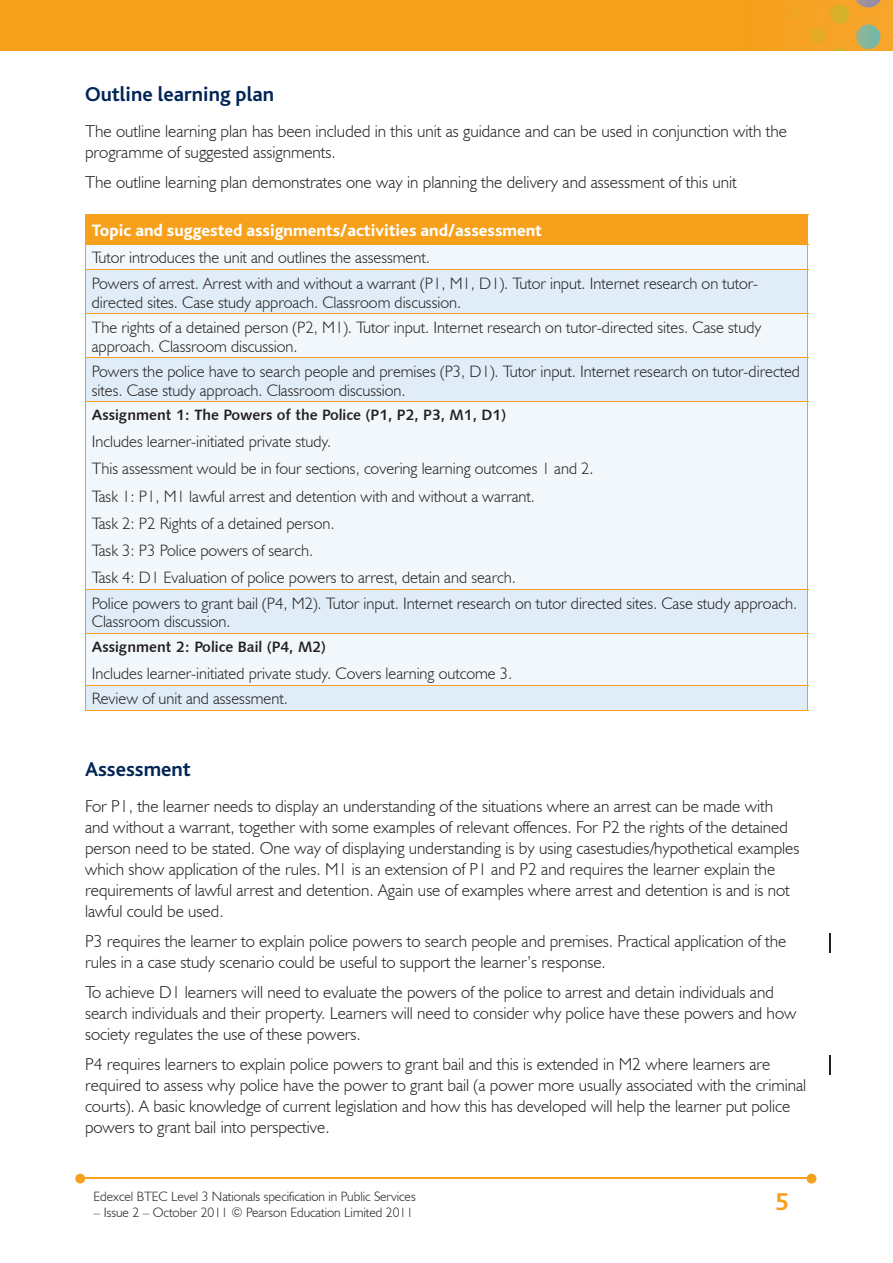
<style>
.page{position:relative;width:893px;height:1263px;background:#fff}
.page>*{position:absolute;margin:0;border:0;box-sizing:border-box;transform-origin:0 0}
.t1{font:700 25.5px "Bliss";color:#f6a01b}
.t2{font:700 21px "Bliss";color:#002556}
.t3{font:300 17.25px/21px "Humanist 521 BT";color:#231f20}
.t4{font:800 17.25px "Bliss";color:#fff}
.t5{font:300 16.5px/27.3px "Humanist 521 BT";color:#231f20}
.t6{font:15px "Humanist 531 BT Bold A";color:#231f20}
.t7{font:300 13.5px "Humanist 521 BT";color:#231f20}
</style>
<div class="page">
<img style="left:0;top:0;width:893px;height:51px">
<hr style="left:82px;top:1178px;width:728px;height:1px;background:#f6a01b">
<svg style="left:807px;top:1174px;width:9px;height:9px"></svg>
<svg style="left:75px;top:1174px;width:10px;height:9px"></svg>
<div style="left:85px;top:214px;width:723px;height:31px;background:#f6a01b"></div>
<div style="left:86px;top:245px;width:721px;height:24px;background:#f2f7fb"></div>
<svg style="left:86px;top:270px;width:721px;height:440px;fill:#f2f7fb"></svg>
<svg style="left:85px;top:245px;width:1px;height:24px"></svg>
<svg style="left:807px;top:245px;width:1px;height:24px"></svg>
<hr style="left:85px;top:270px;width:1px;height:43px;background:#f6a01b">
<hr style="left:807px;top:270px;width:1px;height:43px;background:#f6a01b">
<hr style="left:85px;top:269px;width:723px;height:1px;background:#f6a01b">
<hr style="left:85px;top:314px;width:1px;height:44px;background:#f6a01b">
<hr style="left:807px;top:314px;width:1px;height:44px;background:#f6a01b">
<hr style="left:85px;top:313px;width:723px;height:1px;background:#f6a01b">
<hr style="left:85px;top:358px;width:1px;height:44px;background:#f6a01b">
<hr style="left:807px;top:358px;width:1px;height:44px;background:#f6a01b">
<hr style="left:85px;top:358px;width:723px;height:1px;background:#f6a01b">
<hr style="left:85px;top:402px;width:1px;height:187px;background:#f6a01b">
<hr style="left:807px;top:402px;width:1px;height:187px;background:#f6a01b">
<hr style="left:85px;top:402px;width:723px;height:1px;background:#f6a01b">
<hr style="left:85px;top:590px;width:1px;height:43px;background:#f6a01b">
<hr style="left:807px;top:590px;width:1px;height:43px;background:#f6a01b">
<hr style="left:85px;top:589px;width:723px;height:1px;background:#f6a01b">
<hr style="left:85px;top:634px;width:1px;height:51px;background:#f6a01b">
<hr style="left:807px;top:634px;width:1px;height:51px;background:#f6a01b">
<hr style="left:85px;top:633px;width:723px;height:1px;background:#f6a01b">
<hr style="left:85px;top:710px;width:723px;height:1px;background:#f6a01b">
<svg style="left:85px;top:686px;width:1px;height:24px"></svg>
<svg style="left:807px;top:686px;width:1px;height:24px"></svg>
<hr style="left:85px;top:685px;width:723px;height:1px;background:#f6a01b">
<svg style="left:829px;top:933px;width:1px;height:19px"></svg>
<svg style="left:829px;top:1056px;width:1px;height:19px"></svg>
<p class="t2" style="left:85px;top:83px;width:191px">Outline learning plan</p>
<p class="t3" style="left:85px;top:121px;width:704px">The outline learning plan has been included in this unit as guidance and can be used in conjunction with the programme of suggested assignments.</p>
<p class="t3" style="left:85px;top:172px;width:653px">The outline learning plan demonstrates one way in planning the delivery and assessment of this unit</p>
<p class="t4" style="left:92px;top:221px;width:452px">Topic and suggested assignments/activities and/assessment</p>
<p class="t5" style="left:92px;top:245px;width:668px;line-height:25.3px">Tutor introduces the unit and outlines the assessment.<br>Powers of arrest. Arrest with and without a warrant (P1, M1, D1). Tutor input. Internet research on tutor-</p>
<p class="t5" style="left:92px;top:289px;width:671px;line-height:25.3px">directed sites. Case study approach. Classroom discussion.<br>The rights of a detained person (P2, M1). Tutor input. Internet research on tutor-directed sites. Case study</p>
<p class="t5" style="left:92px;top:333px;width:710px;line-height:25.3px">approach. Classroom discussion.<br>Powers the police have to search people and premises (P3, D1). Tutor input. Internet research on tutor-directed</p>
<p class="t5" style="left:92px;top:376px;width:315px">sites. Case study approach. Classroom discussion.</p>
<p class="t6" style="left:92px;top:405px;width:416px">Assignment 1: The Powers of the Police (P1, P2, P3, M1, D1)</p>
<p class="t5" style="left:92px;top:427px;width:503px">Includes learner-initiated private study.<br>This assessment would be in four sections, covering learning outcomes 1 and 2.<br>Task 1: P1, M1 lawful arrest and detention with and without a warrant.<br>Task 2: P2 Rights of a detained person.<br>Task 3: P3 Police powers of search.<br>Task 4: D1 Evaluation of police powers to arrest, detain and search.</p>
<p class="t5" style="left:92px;top:593px;width:707px;line-height:18.8px">Police powers to grant bail (P4, M2). Tutor input. Internet research on tutor directed sites. Case study approach.<br>Classroom discussion.</p>
<p class="t6" style="left:92px;top:637px;width:236px">Assignment 2: Police Bail (P4, M2)</p>
<p class="t5" style="left:92px;top:660px;width:422px;line-height:25.3px">Includes learner-initiated private study. Covers learning outcome 3.<br>Review of unit and assessment.</p>
<p class="t2" style="left:85px;top:758px;width:107px">Assessment</p>
<p class="t3" style="left:85px;top:795px;width:716px">For P1, the learner needs to display an understanding of the situations where an arrest can be made with and without a warrant, together with some examples of relevant offences. For P2 the rights of the detained person need to be stated. One way of displaying understanding is by using casestudies/hypothetical examples which show application of the rules. M1 is an extension of P1 and P2 and requires the learner explain the requirements of lawful arrest and detention. Again use of examples where arrest and detention is and is not lawful could be used.</p>
<p class="t3" style="left:85px;top:930px;width:703px">P3 requires the learner to explain police powers to search people and premises. Practical application of the rules in a case study scenario could be useful to support the learner’s response.</p>
<p class="t3" style="left:85px;top:981px;width:713px">To achieve D1 learners will need to evaluate the powers of the police to arrest and detain individuals and search individuals and their property. Learners will need to consider why police have these powers and how society regulates the use of these powers.</p>
<p class="t3" style="left:85px;top:1053px;width:723px">P4 requires learners to explain police powers to grant bail and this is extended in M2 where learners are required to assess why police have the power to grant bail (a power more usually associated with the criminal courts). A basic knowledge of current legislation and how this has developed will help the learner put police powers to grant bail into perspective.</p>
<p class="t7" style="left:94px;top:1188px;width:324px">Edexcel BTEC Level 3 Nationals specification in Public Services</p>
<p class="t7" style="left:94px;top:1204px;width:321px">– Issue 2 – October 2011 © Pearson Education Limited 2011</p>
<h1 class="t1" style="left:775px;top:1188px;width:15px">5</h1>
</div>
